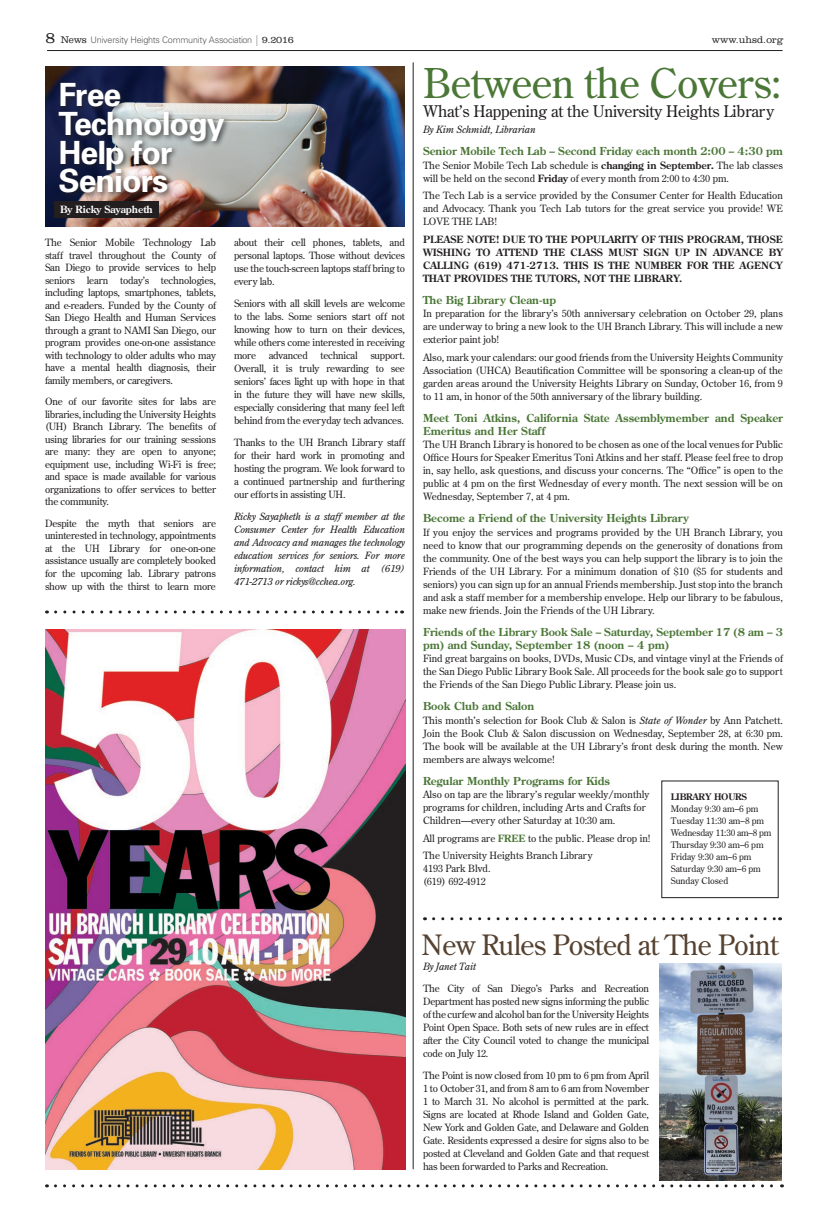
<style>
.page{position:relative;width:819px;height:1224px;background:#fff}
.page>*{position:absolute;margin:0;border:0;box-sizing:border-box;transform-origin:0 0}
.t1{font:41px "Century Old Style";letter-spacing:-.01em;color:#4a7636}
.t2{font:700 32px/28.8px "Univers";letter-spacing:-.03em;color:#fff}
.t3{font:28px "Century Old Style";letter-spacing:-.02em;color:#564231}
.t4{font:16px "Century Old Style";letter-spacing:-.01em;color:#231f20}
.t5{font:700 11px/13px "Century Old Style";color:#4a7636}
.t6{font:10px/13px "Century Old Style";color:#231f20;text-align:justify}
.t7{font:italic 10px/13px "Century Old Style";letter-spacing:-.02em;color:#231f20;text-align:justify}
.t8{font:700 10px/13px "Century Old Style";color:#231f20;text-align:justify}
.t9{font:10px "Century Old Style";letter-spacing:-.02em;color:#231f20}
.t10{font:700 10px "Century Old Style";letter-spacing:-.01em;color:#fff}
.t11{font:300 10px "Clarendon";color:#231f20}
.t12{font:9px/12px "Century Old Style";color:#231f20}
.t13{font:300 9px "Univers";letter-spacing:-.025em;color:#57585a}
.t14{font:700 9px "Century Old Style";letter-spacing:-.02em;color:#231f20}
.s1{font-family:"Clarendon";font-size:16px;color:#231f20}
.s2{font-family:"Clarendon";font-size:10px;color:#231f20}
.s3{font-size:15px;color:#231f20}
.s4{font-weight:700}
.s5{font-style:italic}
.s6{font-weight:700;color:#4a7636}
</style>
<div class="page">
<img style="left:45px;top:66px;width:360px;height:160px">
<hr style="left:47px;top:50px;width:736px;height:1px;background:#231f20">
<hr style="left:413px;top:62px;width:1px;height:1107px;background:#231f20">
<svg style="left:55px;top:1184px;width:728px;height:3px"></svg>
<svg style="left:56px;top:610px;width:347px;height:4px"></svg>
<svg style="left:434px;top:917px;width:347px;height:3px"></svg>
<img style="left:45px;top:629px;width:360px;height:540px">
<img style="left:660px;top:963px;width:122px;height:218px">
<div style="left:56px;top:80px;width:175px;height:120px;background:#231f20;opacity:.75"></div>
<div style="left:54px;top:202px;width:105px;height:16px;background:#231f20"></div>
<p class="t13" style="left:46px;top:34px;width:250px"><span class="s1">8</span> <span class="s2">News</span> University Heights Community Association <span class="s3">|</span> <span class="s2">9.2016</span></p>
<p class="t11" style="left:712px;top:34px;width:73px">www.uhsd.org</p>
<h1 class="t1" style="left:423px;top:57px;width:360px">Between the Covers:</h1>
<h3 class="t4" style="left:423px;top:101px;width:353px">What’s Happening at the University Heights Library</h3>
<p class="t7" style="left:423px;top:123px;width:114px">By Kim Schmidt, Librarian</p>
<p class="t5" style="left:423px;top:144px;width:362px">Senior Mobile Tech Lab – Second Friday each month 2:00 – 4:30 pm</p>
<p class="t6" style="left:423px;top:158px;width:362px">The Senior Mobile Tech Lab schedule is <span class="s4">changing in September.</span> The lab classes will be held on the second <span class="s4">Friday</span> of every month from 2:00 to 4:30 pm.</p>
<p class="t6" style="left:423px;top:189px;width:362px">The Tech Lab is a service provided by the Consumer Center for Health Education and Advocacy. Thank you Tech Lab tutors for the great service you provide! WE LOVE THE LAB!</p>
<p class="t8" style="left:423px;top:232px;width:362px">PLEASE NOTE! DUE TO THE POPULARITY OF THIS PROGRAM, THOSE WISHING TO ATTEND THE CLASS MUST SIGN UP IN ADVANCE BY CALLING (619) 471-2713. THIS IS THE NUMBER FOR THE AGENCY THAT PROVIDES THE TUTORS, NOT THE LIBRARY.</p>
<p class="t5" style="left:423px;top:293px;width:135px">The Big Library Clean-up</p>
<p class="t6" style="left:423px;top:307px;width:362px">In preparation for the library’s 50th anniversary celebration on October 29, plans are underway to bring a new look to the UH Branch Library. This will include a new exterior paint job!</p>
<p class="t6" style="left:423px;top:350px;width:362px">Also, mark your calendars: our good friends from the University Heights Community Association (UHCA) Beautification Committee will be sponsoring a clean-up of the garden areas around the University Heights Library on Sunday, October 16, from 9 to 11 am, in honor of the 50th anniversary of the library building.</p>
<p class="t5" style="left:423px;top:411px;width:362px">Meet Toni Atkins, California State Assemblymember and Speaker<br>Emeritus and Her Staff</p>
<p class="t6" style="left:423px;top:438px;width:362px">The UH Branch Library is honored to be chosen as one of the local venues for Public Office Hours for Speaker Emeritus Toni Atkins and her staff. Please feel free to drop in, say hello, ask questions, and discuss your concerns. The “Office” is open to the public at 4 pm on the first Wednesday of every month. The next session will be on Wednesday, September 7, at 4 pm.</p>
<p class="t5" style="left:423px;top:511px;width:268px">Become a Friend of the University Heights Library</p>
<p class="t6" style="left:423px;top:525px;width:362px">If you enjoy the services and programs provided by the UH Branch Library, you need to know that our programming depends on the generosity of donations from the community. One of the best ways you can help support the library is to join the Friends of the UH Library. For a minimum donation of $10 ($5 for students and seniors) you can sign up for an annual Friends membership. Just stop into the branch and ask a staff member for a membership envelope. Help our library to be fabulous, make new friends. Join the Friends of the UH Library.</p>
<p class="t5" style="left:423px;top:625px;width:362px">Friends of the Library Book Sale – Saturday, September 17 (8 am – 3 pm) and Sunday, September 18 (noon – 4 pm)</p>
<p class="t6" style="left:423px;top:652px;width:362px">Find great bargains on books, DVDs, Music CDs, and vintage vinyl at the Friends of the San Diego Public Library Book Sale. All proceeds for the book sale go to support the Friends of the San Diego Public Library. Please join us.</p>
<p class="t5" style="left:423px;top:699px;width:113px">Book Club and Salon</p>
<p class="t6" style="left:423px;top:713px;width:362px">This month’s selection for Book Club &amp; Salon is <span class="s5">State of Wonder</span> by Ann Patchett.<br>Join the Book Club &amp; Salon discussion on Wednesday, September 28, at 6:30 pm.<br>The book will be available at the UH Library’s front desk during the month. New members are always welcome!</p>
<p class="t5" style="left:423px;top:774px;width:189px">Regular Monthly Programs for Kids</p>
<p class="t6" style="left:423px;top:788px;width:228px;text-align:left">Also on tap are the library’s regular weekly/monthly programs for children, including Arts and Crafts for<br>Children—every other Saturday at 10:30 am.</p>
<p class="t6" style="left:423px;top:829px;width:229px;line-height:17.5px">All programs are <span class="s6">FREE</span> to the public. Please drop in!<br>The University Heights Branch Library</p>
<p class="t6" style="left:423px;top:862px;width:69px">4193 Park Blvd. (619) 692-4912</p>
<h2 class="t2" style="left:58px;top:79px;width:168px">Free<br>Technology<br>Help for<br>Seniors</h2>
<p class="t10" style="left:60px;top:203px;width:94px">By Ricky Sayapheth</p>
<p class="t6" style="left:45px;top:236px;width:173px;line-height:12.5px">The Senior Mobile Technology Lab staff travel throughout the County of San Diego to provide services to help seniors learn today’s technologies, including laptops, smartphones, tablets, and e-readers. Funded by the County of San Diego Health and Human Services through a grant to NAMI San Diego, our program provides one-on-one assistance with technology to older adults who may have a mental health diagnosis, their family members, or caregivers.</p>
<p class="t6" style="left:45px;top:395px;width:173px;line-height:12.5px">One of our favorite sites for labs are libraries, including the University Heights (UH) Branch Library. The benefits of using libraries for our training sessions are many: they are open to anyone; equipment use, including Wi-Fi is free; and space is made available for various organizations to offer services to better the community.</p>
<p class="t6" style="left:45px;top:517px;width:173px;line-height:12.6px">Despite the myth that seniors are uninterested in technology, appointments at the UH Library for one-on-one assistance usually are completely booked for the upcoming lab. Library patrons show up with the thirst to learn more</p>
<p class="t6" style="left:234px;top:236px;width:173px">about their cell phones, tablets, and personal laptops. Those without devices use the touch-screen laptops staff bring to every lab.</p>
<p class="t6" style="left:234px;top:297px;width:173px">Seniors with all skill levels are welcome to the labs. Some seniors start off not knowing how to turn on their devices, while others come interested in receiving more</p>
<p class="t9" style="left:269px;top:349px;width:41px">advanced</p>
<p class="t9" style="left:320px;top:349px;width:39px">technical</p>
<p class="t6" style="left:234px;top:349px;width:173px;text-indent:136px">support.<br>Overall, it is truly rewarding to see seniors’ faces light up with hope in that in the future they will have new skills, especially considering that many feel left behind from the everyday tech advances.</p>
<p class="t6" style="left:234px;top:436px;width:173px">Thanks to the UH Branch Library staff for their hard work in promoting and hosting the program. We look forward to a continued partnership and furthering our efforts in assisting UH.</p>
<p class="t7" style="left:234px;top:510px;width:173px">Ricky Sayapheth is a staff member at the Consumer Center for Health Education and Advocacy and manages the technology education services for seniors. For more information, contact him at (619)<br>471-2713 or rickys@cchea.org.</p>
<p class="t14" style="left:671px;top:791px;width:78px">LIBRARY HOURS</p>
<p class="t12" style="left:671px;top:803px;width:102px">Monday 9:30 am–6 pm<br>Tuesday 11:30 am–8 pm<br>Wednesday 11:30 am–8 pm<br>Thursday 9:30 am–6 pm<br>Friday 9:30 am–6 pm<br>Saturday 9:30 am–6 pm<br>Sunday Closed</p>
<h3 class="t3" style="left:422px;top:926px;width:359px">New Rules Posted at The Point</h3>
<p class="t7" style="left:423px;top:960px;width:55px">By Janet Tait</p>
<p class="t6" style="left:423px;top:982px;width:228px">The City of San Diego’s Parks and Recreation Department has posted new signs informing the public of the curfew and alcohol ban for the University Heights Point Open Space. Both sets of new rules are in effect after the City Council voted to change the municipal code on July 12.</p>
<p class="t6" style="left:423px;top:1069px;width:228px">The Point is now closed from 10 pm to 6 pm from April 1 to October 31, and from 8 am to 6 am from November 1 to March 31. No alcohol is permitted at the park.<br>Signs are located at Rhode Island and Golden Gate, New York and Golden Gate, and Delaware and Golden Gate. Residents expressed a desire for signs also to be posted at Cleveland and Golden Gate and that request has been forwarded to Parks and Recreation.</p>
</div>
